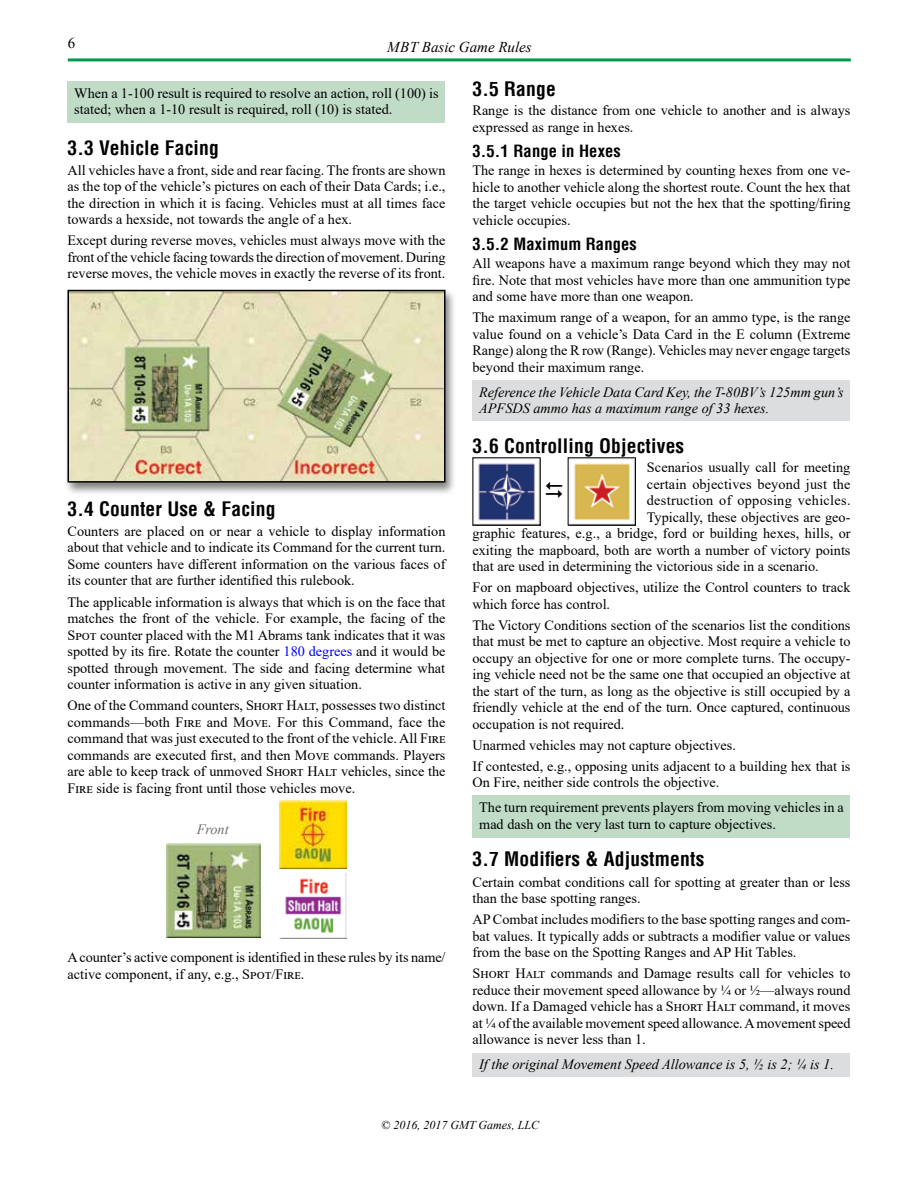
<style>
.page{position:relative;width:918px;height:1188px;background:#fff}
.page>*{position:absolute;margin:0;border:0;box-sizing:border-box;transform-origin:0 0}
.t1{font:700 condensed 19.5px "Helvetica LT";letter-spacing:.01em;color:#000}
.t2{font:700 condensed 16.5px "Helvetica LT";letter-spacing:.01em;color:#000}
.t3{font:italic 15px "Times New Roman";color:#000}
.t4{font:15px "Times New Roman";color:#000}
.t5{font:14.25px/16.5px "Times New Roman";color:#000;text-align:justify}
.t6{font:italic 14.25px/16.5px "Times New Roman";color:#000}
.t7{font:14.25px "Times New Roman";letter-spacing:.02em;color:#000}
.t8{font:italic 14.25px "Times New Roman";color:#6d6e71}
.t9{font:italic 12px "Times New Roman";color:#000}
.s1{color:#00f}
</style>
<div class="page">
<hr style="left:68px;top:58px;width:783px;height:3px;background:#009a4e">
<div style="left:68px;top:81px;width:378px;height:42px;background:#c0dcc7"></div>
<div style="left:63px;top:288px;width:394px;height:208px;background:#000;opacity:.5"></div>
<img style="left:71px;top:293px;width:372px;height:187px">
<div style="left:68px;top:290px;width:378px;height:193px;border:2px solid #000"></div>
<img style="left:167px;top:843px;width:94px;height:95px">
<img style="left:280px;top:873px;width:67px;height:65px">
<img style="left:279px;top:801px;width:68px;height:67px">
<div style="left:472px;top:380px;width:378px;height:41px;background:#dcddde"></div>
<img style="left:474px;top:459px;width:65px;height:64px">
<img style="left:570px;top:459px;width:64px;height:64px">
<div style="left:472px;top:796px;width:378px;height:42px;background:#c0dcc7"></div>
<div style="left:472px;top:1053px;width:378px;height:24px;background:#dcddde"></div>
<p class="t4" style="left:68px;top:32px;width:9px">6</p>
<p class="t3" style="left:387px;top:36px;width:146px">MBT Basic Game Rules</p>
<p class="t5" style="left:74px;top:84px;width:366px">When a 1-100 result is required to resolve an action, roll (100) is stated; when a 1-10 result is required, roll (10) is stated.</p>
<h1 class="t1" style="left:68px;top:136px;width:153px">3.3 Vehicle Facing</h1>
<p class="t5" style="left:68px;top:161px;width:380px">All vehicles have a front, side and rear facing. The fronts are shown as the top of the vehicle’s pictures on each of their Data Cards; i.e., the direction in which it is facing. Vehicles must at all times face towards a hexside, not towards the angle of a hex.</p>
<p class="t5" style="left:68px;top:232px;width:380px">Except during reverse moves, vehicles must always move with the front of the vehicle facing towards the direction of movement. During reverse moves, the vehicle moves in exactly the reverse of its front.</p>
<h1 class="t1" style="left:68px;top:497px;width:210px">3.4 Counter Use &amp; Facing</h1>
<p class="t5" style="left:68px;top:523px;width:380px">Counters are placed on or near a vehicle to display information about that vehicle and to indicate its Command for the current turn.<br>Some counters have different information on the various faces of its counter that are further identified this rulebook.</p>
<p class="t5" style="left:68px;top:593px;width:380px">The applicable information is always that which is on the face that matches the front of the vehicle. For example, the facing of the Spot counter placed with the M1 Abrams tank indicates that it was spotted by its fire. Rotate the counter <span class="s1">180 degrees</span> and it would be spotted through movement. The side and facing determine what counter information is active in any given situation.</p>
<p class="t5" style="left:67px;top:697px;width:380px">One of the Command counters, Short Halt, possesses two distinct commands—both Fire and Move. For this Command, face the command that was just executed to the front of the vehicle. All Fire commands are executed first, and then Move commands. Players are able to keep track of unmoved Short Halt vehicles, since the Fire side is facing front until those vehicles move.</p>
<p class="t8" style="left:197px;top:820px;width:33px">Front</p>
<p class="t5" style="left:68px;top:949px;width:380px">A counter’s active component is identified in these rules by its name/ active component, if any, e.g., Spot/Fire.</p>
<h1 class="t1" style="left:472px;top:76px;width:85px">3.5 Range</h1>
<p class="t5" style="left:472px;top:102px;width:380px">Range is the distance from one vehicle to another and is always expressed as range in hexes.</p>
<p class="t2" style="left:472px;top:141px;width:150px">3.5.1 Range in Hexes</p>
<p class="t5" style="left:472px;top:162px;width:380px">The range in hexes is determined by counting hexes from one ve&shy;hicle to another vehicle along the shortest route. Count the hex that the target vehicle occupies but not the hex that the spotting/firing vehicle occupies.</p>
<p class="t2" style="left:472px;top:234px;width:166px">3.5.2 Maximum Ranges</p>
<p class="t5" style="left:472px;top:255px;width:380px">All weapons have a maximum range beyond which they may not fire. Note that most vehicles have more than one ammunition type and some have more than one weapon.</p>
<p class="t5" style="left:472px;top:309px;width:380px">The maximum range of a weapon, for an ammo type, is the range value found on a vehicle’s Data Card in the E column (Extreme Range) along the R row (Range). Vehicles may never engage targets beyond their maximum range.</p>
<p class="t6" style="left:479px;top:383px;width:366px">Reference the Vehicle Data Card Key, the T-80BV’s 125mm gun’s<br>APFSDS ammo has a maximum range of 33 hexes.</p>
<h1 class="t1" style="left:472px;top:434px;width:213px">3.6 Controlling Objectives</h1>
<p class="t5" style="left:647px;top:459px;width:205px">Scenarios usually call for meeting</p>
<p class="t5" style="left:647px;top:475px;width:205px">certain objectives beyond just the</p>
<p class="t7" style="left:647px;top:491px;width:205px">destruction of opposing vehicles.</p>
<p class="t5" style="left:647px;top:508px;width:205px">Typically, these objectives are geo-</p>
<p class="t5" style="left:473px;top:525px;width:380px">graphic features, e.g., a bridge, ford or building hexes, hills, or</p>
<p class="t5" style="left:473px;top:541px;width:380px">exiting the mapboard, both are worth a number of victory points</p>
<p class="t5" style="left:473px;top:558px;width:348px">that are used in determining the victorious side in a scenario.</p>
<p class="t5" style="left:473px;top:579px;width:380px">For on mapboard objectives, utilize the Control counters to track which force has control.</p>
<p class="t5" style="left:473px;top:616px;width:380px">The Victory Conditions section of the scenarios list the conditions that must be met to capture an objective. Most require a vehicle to occupy an objective for one or more complete turns. The occupy&shy;ing vehicle need not be the same one that occupied an objective at the start of the turn, as long as the objective is still occupied by a friendly vehicle at the end of the turn. Once captured, continuous occupation is not required.</p>
<p class="t5" style="left:473px;top:734px;width:380px;line-height:21px">Unarmed vehicles may not capture objectives.<br>If contested, e.g., opposing units adjacent to a building hex that is</p>
<p class="t5" style="left:479px;top:770px;width:366px;line-height:25px;text-indent:-7px">On Fire, neither side controls the objective.<br>The turn requirement prevents players from moving vehicles in a</p>
<p class="t5" style="left:479px;top:815px;width:298px">mad dash on the very last turn to capture objectives.</p>
<h1 class="t1" style="left:472px;top:846px;width:233px">3.7 Modifiers &amp; Adjustments</h1>
<p class="t5" style="left:472px;top:873px;width:380px">Certain combat conditions call for spotting at greater than or less than the base spotting ranges.</p>
<p class="t5" style="left:472px;top:911px;width:380px">AP Combat includes modifiers to the base spotting ranges and com&shy;bat values. It typically adds or subtracts a modifier value or values from the base on the Spotting Ranges and AP Hit Tables.</p>
<p class="t5" style="left:472px;top:965px;width:380px">Short Halt commands and Damage results call for vehicles to reduce their movement speed allowance by ¼ or ½—always round down. If a Damaged vehicle has a Short Halt command, it moves at ¼ of the available movement speed allowance. A movement speed allowance is never less than 1.</p>
<p class="t6" style="left:479px;top:1056px;width:356px">If the original Movement Speed Allowance is 5, ½ is 2; ¼ is 1.</p>
<p class="t9" style="left:381px;top:1117px;width:159px">© 2016, 2017 GMT Games, LLC</p>
</div>
